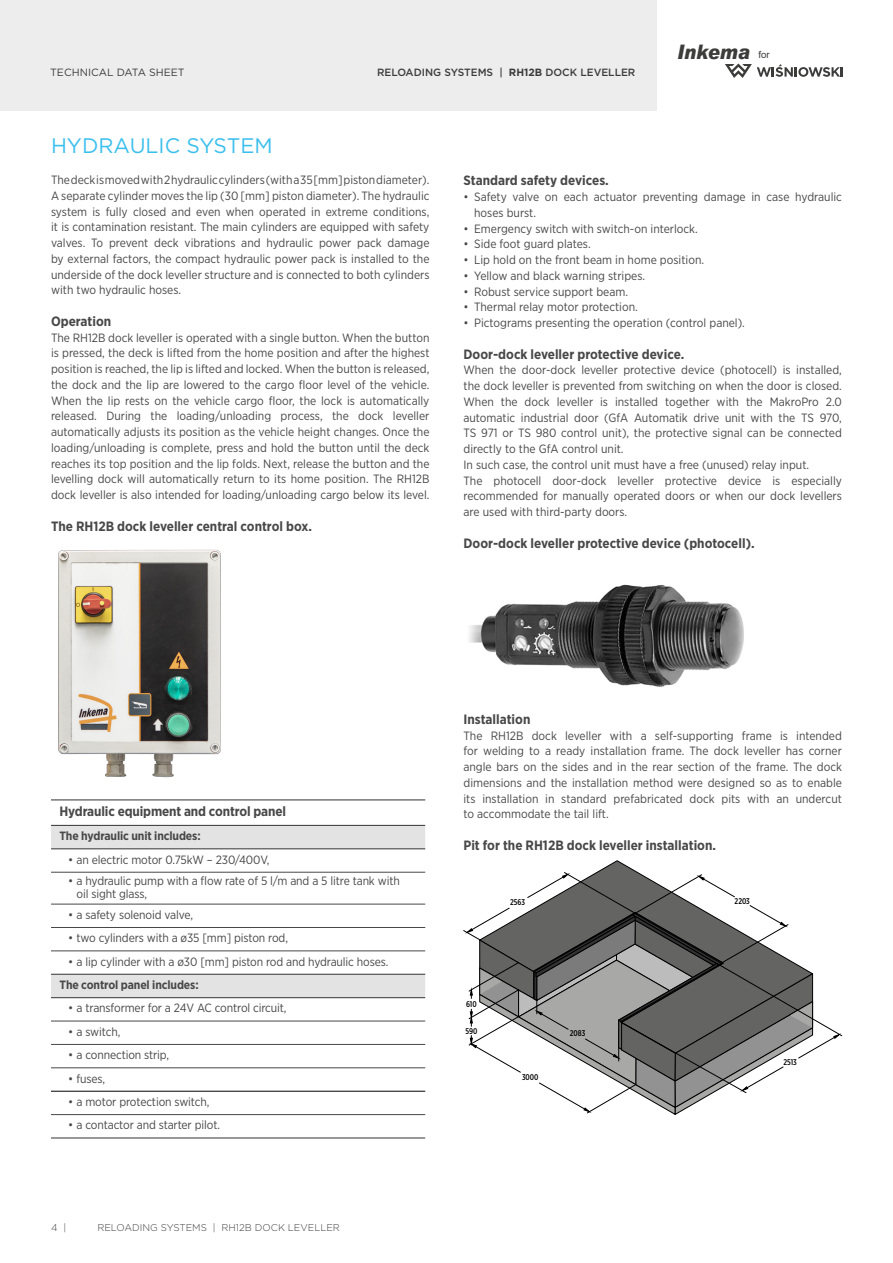
<style>
.page{position:relative;width:893px;height:1263px;background:#fff}
.page>*{position:absolute;margin:0;border:0;box-sizing:border-box;transform-origin:0 0}
.t1{font:21px "Gotham";color:#3bbfee}
.t2{font:italic 900 19.95px "Arial";color:#3c3c3b;scale:.9 1}
.t3{font:700 13.5px "Gotham Narrow";color:#494848}
.t4{font:12px/15.8px "Gotham Narrow";color:#494848;text-align:justify}
.t5{font:700 12px "Gotham Narrow";letter-spacing:-.01em;color:#494848}
.t6{font:500 10.5px "Gotham";color:#3c3c3b}
.t7{font:10.5px "Gotham";color:#3c3c3b}
.t8{font:300 9.75px "Gotham";color:#3c3c3b}
.t9{font:500 8.25px "Gotham X Narrow";color:#000}
.s1{font-weight:700}
.s2{font-weight:400;font-style:normal;font-size:9.75px}
</style>
<div class="page">
<div style="left:0;top:0;width:657px;height:111px;background:#ededed"></div>
<svg style="left:725px;top:64px;width:118px;height:14px"></svg>
<img style="left:58px;top:549px;width:163px;height:229px">
<svg style="left:51px;top:826px;width:374px;height:171px"></svg>
<hr style="left:51px;top:799px;width:374px;height:1px;background:#494848">
<hr style="left:51px;top:974px;width:374px;height:1px;background:#494848">
<hr style="left:51px;top:997px;width:374px;height:1px;background:#494848">
<hr style="left:51px;top:1137px;width:374px;height:1px;background:#494848">
<hr style="left:51px;top:1021px;width:374px;height:1px;background:#494848">
<hr style="left:51px;top:1044px;width:374px;height:1px;background:#494848">
<hr style="left:51px;top:1067px;width:374px;height:1px;background:#494848">
<hr style="left:51px;top:1114px;width:374px;height:1px;background:#494848">
<hr style="left:51px;top:1091px;width:374px;height:1px;background:#000">
<hr style="left:51px;top:872px;width:374px;height:1px;background:#494848">
<hr style="left:51px;top:904px;width:374px;height:1px;background:#494848">
<hr style="left:51px;top:927px;width:374px;height:1px;background:#494848">
<hr style="left:51px;top:950px;width:374px;height:1px;background:#494848">
<hr style="left:51px;top:825px;width:374px;height:1px;background:#494848">
<hr style="left:51px;top:848px;width:374px;height:1px;background:#494848">
<img style="left:469px;top:584px;width:275px;height:103px">
<svg style="left:597px;top:860px;width:41px;height:12px"></svg>
<svg style="left:463px;top:872px;width:379px;height:243px"></svg>
<p class="t7" style="left:50px;top:66px;width:136px">TECHNICAL DATA SHEET</p>
<p class="t6" style="left:377px;top:66px;width:260px">RELOADING SYSTEMS | <span class="s1">RH12B</span> DOCK LEVELLER</p>
<h2 class="t2" style="left:677px;top:39px;width:104px">Inkema <span class="s2">for</span></h2>
<h1 class="t1" style="left:51px;top:132px;width:223px">HYDRAULIC SYSTEM</h1>
<p class="t4" style="left:51px;top:172px;width:380px">The deck is moved with 2 hydraulic cylinders (with a 35 [mm] piston diameter).<br>A separate cylinder moves the lip (30 [mm] piston diameter). The hydraulic system is fully closed and even when operated in extreme conditions, it is contamination resistant. The main cylinders are equipped with safety valves. To prevent deck vibrations and hydraulic power pack damage by external factors, the compact hydraulic power pack is installed to the underside of the dock leveller structure and is connected to both cylinders with two hydraulic hoses.</p>
<p class="t3" style="left:51px;top:312px;width:62px">Operation</p>
<p class="t4" style="left:51px;top:329px;width:380px">The RH12B dock leveller is operated with a single button. When the button is pressed, the deck is lifted from the home position and after the highest position is reached, the lip is lifted and locked. When the button is released, the dock and the lip are lowered to the cargo floor level of the vehicle.<br>When the lip rests on the vehicle cargo floor, the lock is automatically released. During the loading/unloading process, the dock leveller automatically adjusts its position as the vehicle height changes. Once the loading/unloading is complete, press and hold the button until the deck reaches its top position and the lip folds. Next, release the button and the levelling dock will automatically return to its home position. The RH12B dock leveller is also intended for loading/unloading cargo below its level.</p>
<p class="t3" style="left:51px;top:517px;width:262px">The RH12B dock leveller central control box.</p>
<p class="t3" style="left:463px;top:172px;width:147px">Standard safety devices.</p>
<p class="t4" style="left:474px;top:189px;width:369px;text-indent:-11px">• Safety valve on each actuator preventing damage in case hydraulic hoses burst.</p>
<p class="t4" style="left:463px;top:220px;width:236px">• Emergency switch with switch-on interlock.</p>
<p class="t4" style="left:463px;top:236px;width:129px">• Side foot guard plates.</p>
<p class="t4" style="left:463px;top:252px;width:242px">• Lip hold on the front beam in home position.</p>
<p class="t4" style="left:463px;top:267px;width:183px">• Yellow and black warning stripes.</p>
<p class="t4" style="left:463px;top:283px;width:166px">• Robust service support beam.</p>
<p class="t4" style="left:463px;top:299px;width:176px">• Thermal relay motor protection.</p>
<p class="t4" style="left:463px;top:315px;width:283px">• Pictograms presenting the operation (control panel).</p>
<p class="t3" style="left:463px;top:345px;width:222px">Door-dock leveller protective device.</p>
<p class="t4" style="left:463px;top:362px;width:380px;text-align:left">When the door-dock leveller protective device (photocell) is installed, the dock leveller is prevented from switching on when the door is closed.<br>When the dock leveller is installed together with the MakroPro 2.0 automatic industrial door (GfA Automatik drive unit with the TS 970, TS 971 or TS 980 control unit), the protective signal can be connected directly to the GfA control unit.<br>In such case, the control unit must have a free (unused) relay input.<br>The photocell door-dock leveller protective device is especially recommended for manually operated doors or when our dock levellers are used with third-party doors.</p>
<p class="t3" style="left:463px;top:534px;width:293px">Door-dock leveller protective device (photocell).</p>
<p class="t3" style="left:60px;top:803px;width:228px">Hydraulic equipment and control panel</p>
<p class="t5" style="left:60px;top:828px;width:143px">The hydraulic unit includes:</p>
<p class="t4" style="left:68px;top:851px;width:203px">• an electric motor 0.75kW – 230/400V,</p>
<p class="t4" style="left:77px;top:873px;width:325px;line-height:13.5px;text-indent:-9px">• a hydraulic pump with a flow rate of 5 l/m and a 5 litre tank with oil sight glass,</p>
<p class="t4" style="left:68px;top:906px;width:127px">• a safety solenoid valve,</p>
<p class="t4" style="left:68px;top:930px;width:221px">• two cylinders with a ø35 [mm] piston rod,</p>
<p class="t4" style="left:68px;top:953px;width:322px">• a lip cylinder with a ø30 [mm] piston rod and hydraulic hoses.</p>
<p class="t5" style="left:60px;top:977px;width:141px">The control panel includes:</p>
<p class="t4" style="left:68px;top:1000px;width:220px">• a transformer for a 24V AC control circuit,</p>
<p class="t4" style="left:68px;top:1023px;width:54px">• a switch,</p>
<p class="t4" style="left:68px;top:1047px;width:103px">• a connection strip,</p>
<p class="t4" style="left:68px;top:1070px;width:39px">• fuses,</p>
<p class="t4" style="left:68px;top:1094px;width:143px">• a motor protection switch,</p>
<p class="t4" style="left:68px;top:1117px;width:153px">• a contactor and starter pilot.</p>
<p class="t8" style="left:51px;top:1221px;width:17px">4 |</p>
<p class="t8" style="left:97px;top:1221px;width:244px">RELOADING SYSTEMS | RH12B DOCK LEVELLER</p>
<p class="t3" style="left:463px;top:710px;width:68px">Installation</p>
<p class="t4" style="left:463px;top:727px;width:380px">The RH12B dock leveller with a self-supporting frame is intended for welding to a ready installation frame. The dock leveller has corner angle bars on the sides and in the rear section of the frame. The dock dimensions and the installation method were designed so as to enable its installation in standard prefabricated dock pits with an undercut to accommodate the tail lift.</p>
<p class="t3" style="left:463px;top:836px;width:254px">Pit for the RH12B dock leveller installation.</p>
<p class="t9" style="left:510px;top:897px;width:16px">2563</p>
<p class="t9" style="left:735px;top:896px;width:17px">2203</p>
<p class="t9" style="left:466px;top:999px;width:12px">610</p>
<p class="t9" style="left:465px;top:1026px;width:13px">590</p>
<p class="t9" style="left:522px;top:1072px;width:18px">3000</p>
<p class="t9" style="left:570px;top:1028px;width:17px">2083</p>
<p class="t9" style="left:783px;top:1057px;width:15px">2513</p>
</div>
